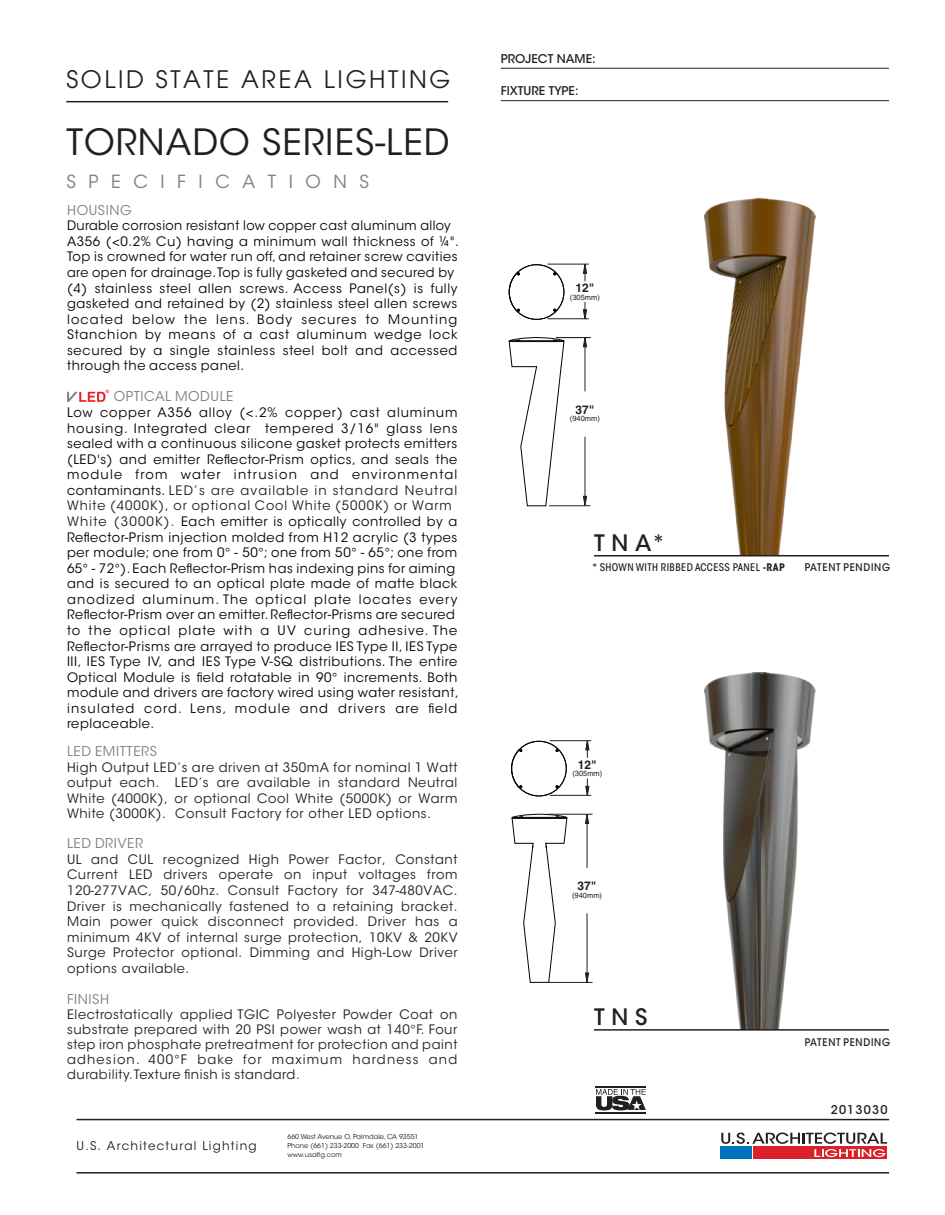
<style>
.page{position:relative;width:945px;height:1215px;background:#fff}
.page>*{position:absolute;margin:0;border:0;box-sizing:border-box;transform-origin:0 0}
.t1{font:36px "ITC Avant Garde Std";letter-spacing:.03em;color:#231f20}
.t2{font:24px "Avant Garde";letter-spacing:.11em;color:#231f20}
.t3{font:500 22.5px "ITC Avant Garde Std";letter-spacing:.3em;color:#231f20}
.t4{font:18px "ITC Avant Garde Std";letter-spacing:.7em;color:#808285}
.t5{font:13.5px "ITC Avant Garde Std";letter-spacing:.045em;color:#808285}
.t6{font:12.9px/15.6px "ITC Avant Garde Std";letter-spacing:.045em;color:#040503}
.t7{font:12.9px/15.6px "ITC Avant Garde Std";letter-spacing:.045em;color:#231f20;text-align:justify}
.t8{font:12px "ITC Avant Garde Std";letter-spacing:.1em;color:#231f20}
.t9{font:500 12px "ITC Avant Garde Std";color:#231f20}
.t10{font:700 12px "Helvetica";color:#231f20}
.t11{font:500 12px "ITC Avant Garde Std";letter-spacing:.1em;color:#231f20}
.t12{font:500 condensed 10.5px "ITC Avant Garde Std";letter-spacing:.04em;color:#231f20}
.t13{font:500 10.5px "ITC Avant Garde Std";letter-spacing:.08em;color:#211e1e;scale:.9 1}
.t14{font:7.5px "Helvetica";color:#231f20}
.t15{font:6.75px/9px "ITC Avant Garde Std";color:#231f20}
.t16{font:700 4.5px "Arial";color:#ee1f23}
.s1{color:#231f20}
.s2{font-weight:700}
</style>
<div class="page">
<hr style="left:596px;top:1086px;width:50px;height:1px;background:#231f20">
<hr style="left:596px;top:1112px;width:50px;height:1px;background:#231f20">
<svg style="left:596px;top:1089px;width:50px;height:21px"></svg>
<hr style="left:66px;top:101px;width:382px;height:1px;background:#231f20">
<hr style="left:501px;top:68px;width:388px;height:1px;background:#231f20">
<hr style="left:501px;top:100px;width:388px;height:1px;background:#231f20">
<svg style="left:67px;top:392px;width:38px;height:10px"></svg>
<img style="left:705px;top:199px;width:110px;height:356px">
<img style="left:705px;top:673px;width:110px;height:356px">
<hr style="left:594px;top:555px;width:295px;height:1px;background:#231f20">
<hr style="left:594px;top:1029px;width:295px;height:2px;background:#231f20">
<svg style="left:511px;top:740px;width:58px;height:57px"></svg>
<hr style="left:550px;top:795px;width:41px;height:1px;background:#231f20">
<hr style="left:550px;top:740px;width:41px;height:1px;background:#231f20">
<svg style="left:585px;top:778px;width:4px;height:18px"></svg>
<svg style="left:585px;top:740px;width:4px;height:18px"></svg>
<svg style="left:511px;top:814px;width:57px;height:169px"></svg>
<hr style="left:540px;top:982px;width:53px;height:1px;background:#231f20">
<hr style="left:548px;top:814px;width:45px;height:1px;background:#231f20">
<hr style="left:587px;top:913px;width:1px;height:61px;background:#231f20">
<svg style="left:585px;top:973px;width:4px;height:10px"></svg>
<hr style="left:587px;top:820px;width:1px;height:48px;background:#231f20">
<svg style="left:585px;top:813px;width:4px;height:11px"></svg>
<svg style="left:508px;top:263px;width:58px;height:57px"></svg>
<hr style="left:549px;top:506px;width:41px;height:1px;background:#231f20">
<hr style="left:585px;top:437px;width:1px;height:61px;background:#231f20">
<svg style="left:583px;top:496px;width:4px;height:11px"></svg>
<hr style="left:585px;top:343px;width:1px;height:48px;background:#231f20">
<svg style="left:583px;top:338px;width:4px;height:9px"></svg>
<hr style="left:547px;top:319px;width:42px;height:1px;background:#231f20">
<hr style="left:547px;top:264px;width:42px;height:1px;background:#231f20">
<svg style="left:583px;top:302px;width:4px;height:18px"></svg>
<svg style="left:583px;top:263px;width:4px;height:18px"></svg>
<hr style="left:556px;top:337px;width:34px;height:1px;background:#231f20">
<svg style="left:508px;top:337px;width:57px;height:170px"></svg>
<hr style="left:77px;top:1172px;width:812px;height:2px;background:#231f20">
<hr style="left:77px;top:1119px;width:812px;height:1px;background:#231f20">
<div style="left:753px;top:1147px;width:134px;height:12px;background:#dc2027"></div>
<div style="left:720px;top:1147px;width:31px;height:12px;background:#0072bc"></div>
<svg style="left:721px;top:1133px;width:166px;height:24px"></svg>
<h2 class="t2" style="left:66px;top:65px;width:386px">SOLID STATE AREA LIGHTING</h2>
<h1 class="t1" style="left:66px;top:120px;width:385px">TORNADO SERIES-LED</h1>
<h3 class="t4" style="left:66px;top:170px;width:304px">SPECIFICATIONS</h3>
<p class="t5" style="left:67px;top:202px;width:66px">HOUSING</p>
<p class="t6" style="left:67px;top:218px;width:393px">Durable corrosion resistant low copper cast aluminum alloy A356 (&lt;0.2% Cu) having a minimum wall thickness of ¼".<br>Top is crowned for water run off, and retainer screw cavities are open for drainage. Top is fully gasketed and secured by (4) stainless steel allen screws. Access Panel(s) is fully gasketed and retained by (2) stainless steel allen screws located below the lens. Body secures to Mounting Stanchion by means of a cast aluminum wedge lock secured by a single stainless steel bolt and accessed through the access panel.</p>
<p class="t5" style="left:114px;top:388px;width:121px">OPTICAL MODULE</p>
<p class="t6" style="left:67px;top:405px;width:393px">Low copper A356 alloy (&lt;.2% copper) cast aluminum housing. Integrated clear tempered 3/16" glass lens sealed with a continuous silicone gasket protects emitters (LED's) and emitter Reflector-Prism optics, and seals the module from water intrusion and environmental contaminants. <span class="s1">LED’s are available in standard Neutral White (4000K), or optional Cool White (5000K) or Warm White (3000K).</span> Each emitter is optically controlled by a Reflector-Prism injection molded from H12 acrylic (3 types per module; one from 0° - 50°; one from 50° - 65°; one from 65° - 72°). Each Reflector-Prism has indexing pins for aiming and is secured to an optical plate made of matte black anodized aluminum. The optical plate locates every Reflector-Prism over an emitter. Reflector-Prisms are secured to the optical plate with a UV curing adhesive. The Reflector-Prisms are arrayed to produce IES Type II, IES Type III, IES Type IV, and IES Type V-SQ distributions. The entire Optical Module is field rotatable in 90° increments. Both module and drivers are factory wired using water resistant, insulated cord. Lens, module and drivers are field replaceable.</p>
<p class="t5" style="left:67px;top:743px;width:91px">LED EMITTERS</p>
<p class="t7" style="left:67px;top:759px;width:392px">High Output LED’s are driven at 350mA for nominal 1 Watt output each. LED’s are available in standard Neutral White (4000K), or optional Cool White (5000K) or Warm White (3000K). Consult Factory for other LED options.</p>
<p class="t5" style="left:67px;top:835px;width:78px">LED DRIVER</p>
<p class="t7" style="left:67px;top:852px;width:392px">UL and CUL recognized High Power Factor, Constant Current LED drivers operate on input voltages from 120-277VAC, 50/60hz. Consult Factory for 347-480VAC.<br>Driver is mechanically fastened to a retaining bracket.<br>Main power quick disconnect provided. Driver has a minimum 4KV of internal surge protection, 10KV &amp; 20KV Surge Protector optional. Dimming and High-Low Driver options available.</p>
<p class="t5" style="left:67px;top:991px;width:44px">FINISH</p>
<p class="t7" style="left:67px;top:1007px;width:392px;line-height:15px">Electrostatically applied TGIC Polyester Powder Coat on substrate prepared with 20 PSI power wash at 140°F. Four step iron phosphate pretreatment for protection and paint adhesion. 400°F bake for maximum hardness and durability. Texture finish is standard.</p>
<p class="t16" style="left:106px;top:389px;width:5px">®</p>
<p class="t8" style="left:77px;top:1138px;width:182px">U.S. Architectural Lighting</p>
<p class="t15" style="left:288px;top:1132px;width:138px">660 West Avenue O, Palmdale, CA 93551<br>Phone (661) 233-2000 Fax (661) 233-2001 www.usaltg.com</p>
<p class="t9" style="left:501px;top:51px;width:96px">PROJECT NAME:</p>
<p class="t9" style="left:501px;top:83px;width:79px">FIXTURE TYPE:</p>
<p class="t10" style="left:575px;top:280px;width:21px">12"</p>
<p class="t14" style="left:570px;top:293px;width:31px">(305mm)</p>
<p class="t10" style="left:575px;top:402px;width:21px">37"</p>
<p class="t14" style="left:570px;top:414px;width:31px">(940mm)</p>
<h3 class="t3" style="left:594px;top:528px;width:73px">TNA*</h3>
<p class="t12" style="left:593px;top:561px;width:194px">* SHOWN WITH RIBBED ACCESS PANEL <span class="s2">-RAP</span></p>
<p class="t13" style="left:805px;top:561px;width:96px">PATENT PENDING</p>
<p class="t10" style="left:578px;top:757px;width:21px">12"</p>
<p class="t14" style="left:572px;top:769px;width:31px">(305mm)</p>
<p class="t10" style="left:578px;top:879px;width:21px">37"</p>
<p class="t14" style="left:572px;top:891px;width:31px">(940mm)</p>
<h3 class="t3" style="left:594px;top:1003px;width:55px">TNS</h3>
<p class="t13" style="left:805px;top:1035px;width:96px">PATENT PENDING</p>
<p class="t11" style="left:831px;top:1102px;width:58px">2013030</p>
</div>
